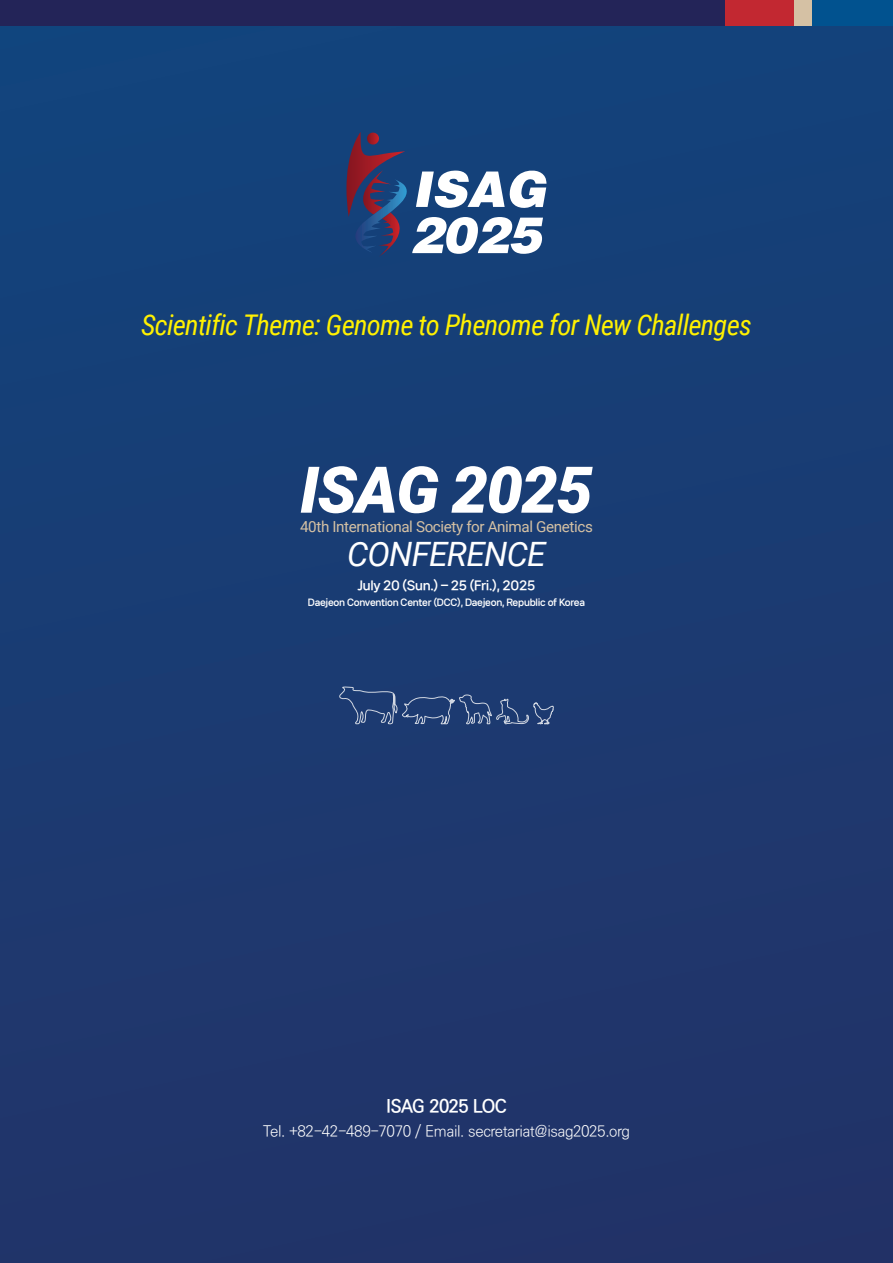
<style>
.page{position:relative;width:893px;height:1263px;background:#1b3b72}
.page>*{position:absolute;margin:0;border:0;box-sizing:border-box;transform-origin:0 0}
.t1{font:italic 900 64.5px "Roboto";letter-spacing:-.025em;color:#fff}
.t2{font:italic 33.6px "Roboto";letter-spacing:-.025em;color:#fff}
.t3{font:italic 28.5px "Roboto Condensed";letter-spacing:-.025em;color:#fff101}
.t4{font:700 18px "Ko Pub World Dotum";letter-spacing:-.025em;color:#fff}
.t5{font:15.15px "Roboto";letter-spacing:-.025em;color:#d5c1a4}
.t6{font:300 15px "Ko Pub World Dotum";letter-spacing:-.025em;color:#fff}
.t7{font:12px "Nanum Square Neo TTF d Eb";letter-spacing:-.025em;color:#fff}
.t8{font:9px "Nanum Square Neo TTF d Eb";letter-spacing:-.025em;color:#fff}
</style>
<div class="page">
<div style="left:0;top:0;width:778px;height:26px;background:#232458"></div>
<div style="left:725px;top:0;width:70px;height:26px;background:#c22831"></div>
<div style="left:795px;top:0;width:17px;height:26px;background:#d5c1a4"></div>
<div style="left:812px;top:0;width:81px;height:26px;background:#01528f"></div>
<svg style="left:339px;top:687px;width:215px;height:37px"></svg>
<svg style="left:346px;top:132px;width:200px;height:124px"></svg>
<h3 class="t3" style="left:141px;top:305px;width:612px">Scientific Theme: Genome to Phenome for New Challenges</h3>
<h1 class="t1" style="left:300px;top:445px;width:294px">ISAG 2025</h1>
<h3 class="t5" style="left:300px;top:516px;width:294px">40th International Society for Animal Genetics</h3>
<h2 class="t2" style="left:347px;top:530px;width:200px">CONFERENCE</h2>
<h3 class="t7" style="left:358px;top:578px;width:179px">July 20 (Sun.) – 25 (Fri.), 2025</h3>
<p class="t8" style="left:308px;top:597px;width:279px">Daejeon Convention Center (DCC), Daejeon, Republic of Korea</p>
<h3 class="t4" style="left:386px;top:1093px;width:122px">ISAG 2025 LOC</h3>
<h3 class="t6" style="left:263px;top:1121px;width:368px">Tel. +82-42-489-7070 / Email. secretariat@isag2025.org</h3>
</div>
